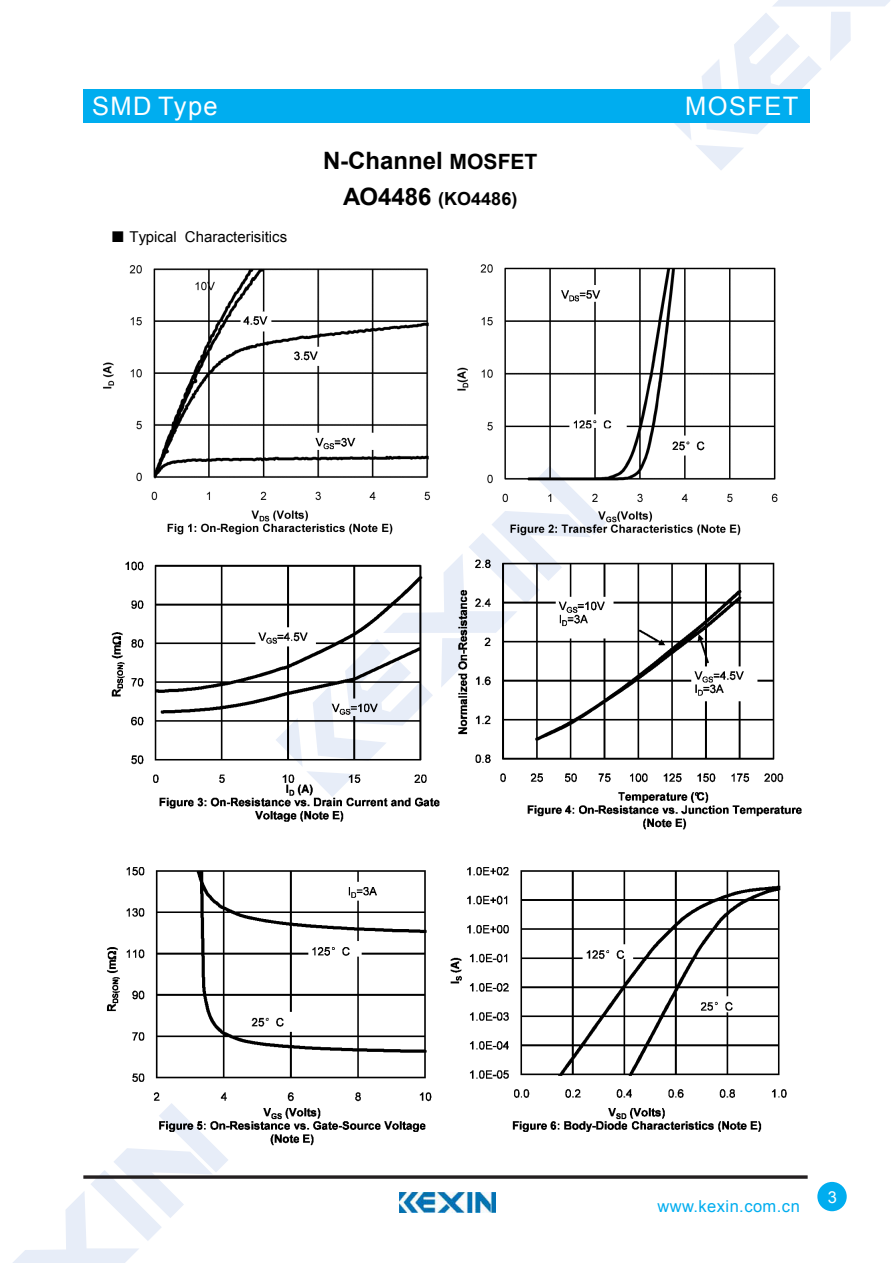
<style>
.page{position:relative;width:893px;height:1263px;background:#fff}
.page>*{position:absolute;margin:0;border:0;box-sizing:border-box;transform-origin:0 0}
.t1{font:25.5px "Arial";letter-spacing:.055em;color:#fff}
.t2{font:700 24px "Arial";color:#000}
.t3{font:700 18px "Arial";letter-spacing:.005em;color:#000}
.t4{font:16.5px "Arial";letter-spacing:.025em;color:#00adef}
.t5{font:16.5px "Arial";color:#fff}
.t6{font:15px "Arial";color:#000}
.s1{font-family:"Sim Sun"}
.s2{font-size:21px}
.s3{font-size:24px}
</style>
<div class="page">
<svg style="left:674px;top:0;width:216px;height:170px"></svg>
<svg style="left:13px;top:1172px;width:199px;height:91px"></svg>
<div style="left:83px;top:89px;width:726px;height:34px;background:#00adef"></div>
<svg style="left:83px;top:1175px;width:725px;height:4px;background:#433f40"></svg>
<div style="left:817px;top:1182px;width:30px;height:29px;background:#00adef;border-radius:50%"></div>
<img style="left:400px;top:1193px;width:95px;height:20px">
<img style="left:103px;top:264px;width:699px;height:908px">
<h1 class="t1" style="left:92px;top:89px;width:127px">SMD Type</h1>
<p class="t6" style="left:110px;top:227px;width:178px"><span class="s1">■</span> Typical Characterisitics</p>
<h2 class="t2" style="left:323px;top:145px;width:216px">N-Channel <span class="s2">MOSFET</span></h2>
<p class="t3" style="left:343px;top:187px;width:176px"><span class="s3">AO4486</span> (KO4486)</p>
<h1 class="t1" style="left:685px;top:89px;width:115px">MOSFET</h1>
<p class="t4" style="left:657px;top:1196px;width:144px">www.kexin.com.cn</p>
<p class="t5" style="left:828px;top:1186px;width:11px">3</p>
</div>
